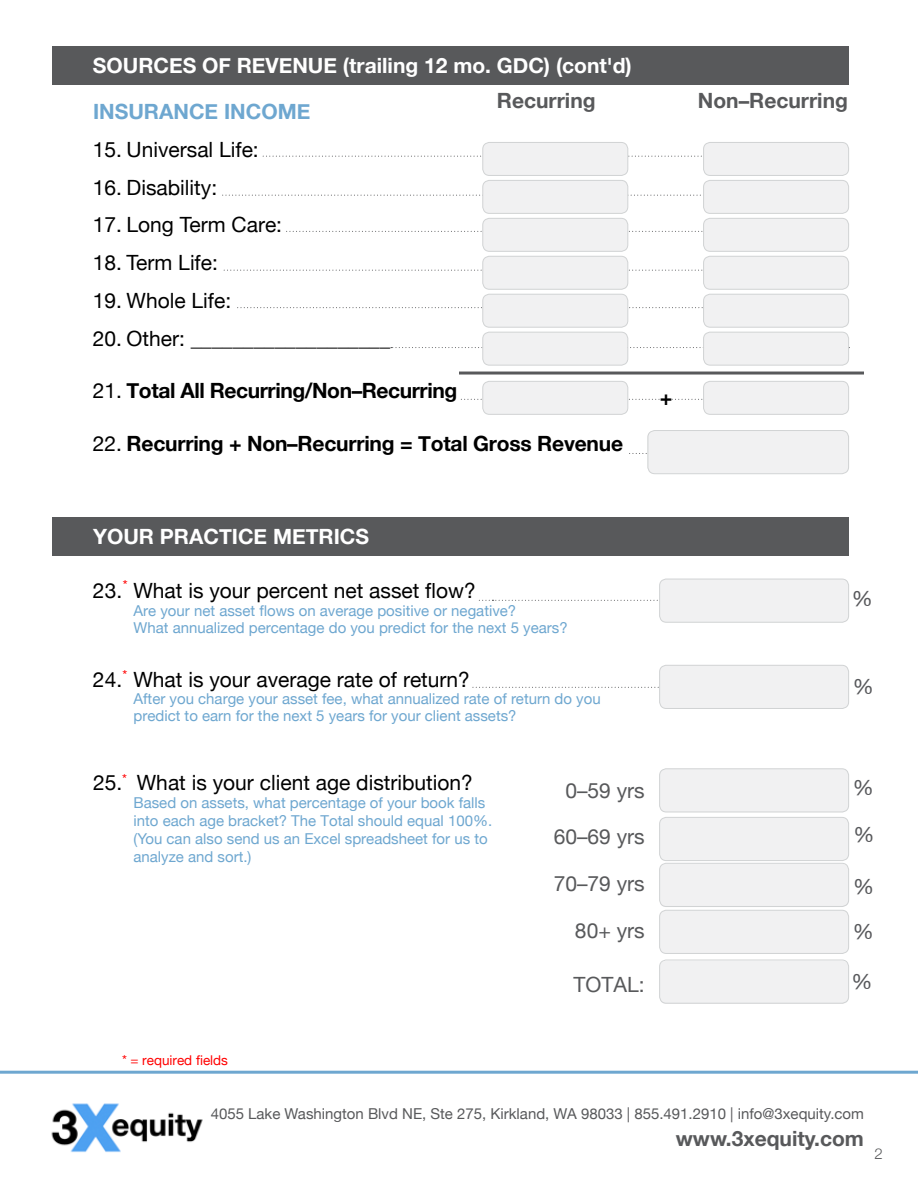
<style>
.page{position:relative;width:918px;height:1188px;background:#fff}
.page>*{position:absolute;margin:0;border:0;box-sizing:border-box;transform-origin:0 0}
.t1{font:21px "Helvetica Neue";color:#000}
.t2{font:700 21px "Helvetica Neue";color:#fff}
.t3{font:700 21px "Helvetica Neue";letter-spacing:-.01em;color:#000}
.t4{font:700 21px "Helvetica Neue";color:#58595b}
.t5{font:700 21px "Helvetica Neue";letter-spacing:-.02em;color:#000}
.t6{font:21px "Helvetica Neue";color:#58595b}
.t7{font:700 21px "Helvetica Neue";color:#6ea7d0}
.t8{font:21px/45.3px "Helvetica Neue";color:#57585b}
.t9{font:15px/18px "Helvetica Neue";color:#6ea7d0}
.t10{font:15px "Helvetica Neue";color:#58595b}
.t11{font:300 15px "Helvetica Neue";color:#58595b}
.t12{font:13.8px "Helvetica Neue";color:#f00}
.t13{font:13.5px "Helvetica Neue";color:#f00}
.s1{font-weight:400}
.s2{font-size:13.8px}
</style>
<div class="page">
<svg style="left:461px;top:399px;width:242px;height:1px"></svg>
<svg style="left:263px;top:156px;width:439px;height:1px"></svg>
<svg style="left:223px;top:195px;width:478px;height:1px"></svg>
<svg style="left:287px;top:231px;width:416px;height:1px"></svg>
<svg style="left:224px;top:270px;width:479px;height:1px"></svg>
<svg style="left:238px;top:307px;width:465px;height:1px"></svg>
<div style="left:660px;top:864px;width:189px;height:43px;background:#f1f1f2;border-radius:7px"></div>
<div style="left:660px;top:961px;width:189px;height:43px;background:#f1f1f2;border-radius:7px"></div>
<div style="left:659px;top:863px;width:190px;height:44px;border:1px solid #d1d3d4;border-radius:7px"></div>
<img style="left:51px;top:1103px;width:152px;height:50px">
<hr style="left:0;top:1071px;width:918px;height:3px;background:#6ea7d0">
<div style="left:52px;top:517px;width:797px;height:39px;background:#58595b"></div>
<svg style="left:479px;top:600px;width:179px;height:1px"></svg>
<svg style="left:473px;top:687px;width:186px;height:1px"></svg>
<div style="left:660px;top:579px;width:189px;height:43px;background:#f1f1f2;border-radius:7px"></div>
<div style="left:659px;top:579px;width:190px;height:44px;border:1px solid #d1d3d4;border-radius:7px"></div>
<div style="left:660px;top:665px;width:189px;height:43px;background:#f1f1f2;border-radius:7px"></div>
<div style="left:659px;top:665px;width:190px;height:44px;border:1px solid #d1d3d4;border-radius:7px"></div>
<div style="left:52px;top:46px;width:797px;height:39px;background:#58595b"></div>
<svg style="left:391px;top:347px;width:312px;height:1px"></svg>
<div style="left:704px;top:142px;width:145px;height:33px;background:#f1f1f2;border-radius:7px"></div>
<div style="left:703px;top:142px;width:146px;height:34px;border:1px solid #d1d3d4;border-radius:7px"></div>
<div style="left:483px;top:142px;width:145px;height:33px;background:#f1f1f2;border-radius:7px"></div>
<div style="left:482px;top:142px;width:146px;height:34px;border:1px solid #d1d3d4;border-radius:7px"></div>
<div style="left:704px;top:256px;width:145px;height:33px;background:#f1f1f2;border-radius:7px"></div>
<div style="left:703px;top:256px;width:146px;height:34px;border:1px solid #d1d3d4;border-radius:7px"></div>
<div style="left:704px;top:332px;width:145px;height:33px;background:#f1f1f2;border-radius:7px"></div>
<div style="left:703px;top:332px;width:146px;height:34px;border:1px solid #d1d3d4;border-radius:7px"></div>
<div style="left:704px;top:381px;width:145px;height:33px;background:#f1f1f2;border-radius:7px"></div>
<div style="left:703px;top:381px;width:146px;height:34px;border:1px solid #d1d3d4;border-radius:7px"></div>
<div style="left:483px;top:256px;width:145px;height:33px;background:#f1f1f2;border-radius:7px"></div>
<div style="left:482px;top:256px;width:146px;height:34px;border:1px solid #d1d3d4;border-radius:7px"></div>
<div style="left:483px;top:332px;width:145px;height:33px;background:#f1f1f2;border-radius:7px"></div>
<div style="left:482px;top:332px;width:146px;height:34px;border:1px solid #d1d3d4;border-radius:7px"></div>
<div style="left:483px;top:381px;width:145px;height:33px;background:#f1f1f2;border-radius:7px"></div>
<div style="left:482px;top:381px;width:146px;height:34px;border:1px solid #d1d3d4;border-radius:7px"></div>
<div style="left:704px;top:218px;width:145px;height:33px;background:#f1f1f2;border-radius:7px"></div>
<div style="left:703px;top:218px;width:146px;height:34px;border:1px solid #d1d3d4;border-radius:7px"></div>
<div style="left:704px;top:294px;width:145px;height:33px;background:#f1f1f2;border-radius:7px"></div>
<div style="left:703px;top:294px;width:146px;height:34px;border:1px solid #d1d3d4;border-radius:7px"></div>
<div style="left:483px;top:218px;width:145px;height:33px;background:#f1f1f2;border-radius:7px"></div>
<div style="left:482px;top:218px;width:146px;height:34px;border:1px solid #d1d3d4;border-radius:7px"></div>
<div style="left:483px;top:294px;width:145px;height:33px;background:#f1f1f2;border-radius:7px"></div>
<div style="left:482px;top:294px;width:146px;height:34px;border:1px solid #d1d3d4;border-radius:7px"></div>
<div style="left:704px;top:180px;width:145px;height:33px;background:#f1f1f2;border-radius:7px"></div>
<div style="left:703px;top:180px;width:146px;height:34px;border:1px solid #d1d3d4;border-radius:7px"></div>
<div style="left:483px;top:180px;width:145px;height:33px;background:#f1f1f2;border-radius:7px"></div>
<div style="left:482px;top:180px;width:146px;height:34px;border:1px solid #d1d3d4;border-radius:7px"></div>
<div style="left:660px;top:818px;width:189px;height:43px;background:#f1f1f2;border-radius:7px"></div>
<div style="left:659px;top:960px;width:190px;height:44px;border:1px solid #d1d3d4;border-radius:7px"></div>
<div style="left:659px;top:817px;width:190px;height:44px;border:1px solid #d1d3d4;border-radius:7px"></div>
<div style="left:660px;top:910px;width:189px;height:43px;background:#f1f1f2;border-radius:7px"></div>
<div style="left:659px;top:910px;width:190px;height:44px;border:1px solid #d1d3d4;border-radius:7px"></div>
<div style="left:660px;top:769px;width:189px;height:43px;background:#f1f1f2;border-radius:7px"></div>
<div style="left:659px;top:768px;width:190px;height:44px;border:1px solid #d1d3d4;border-radius:7px"></div>
<hr style="left:459px;top:372px;width:405px;height:3px;background:#58595b">
<div style="left:648px;top:431px;width:201px;height:43px;background:#f1f1f2;border-radius:7px"></div>
<div style="left:648px;top:430px;width:201px;height:44px;border:1px solid #d1d3d4;border-radius:7px"></div>
<h1 class="t2" style="left:93px;top:49px;width:541px">SOURCES OF REVENUE (trailing 12 mo. GDC) (cont'd)</h1>
<h1 class="t7" style="left:93px;top:95px;width:219px">INSURANCE INCOME</h1>
<h1 class="t1" style="left:93px;top:134px;width:167px">15. Universal Life:</h1>
<h1 class="t1" style="left:93px;top:172px;width:126px">16. Disability:</h1>
<h1 class="t1" style="left:93px;top:210px;width:191px">17. Long Term Care:</h1>
<h1 class="t1" style="left:93px;top:247px;width:127px">18. Term Life:</h1>
<h1 class="t1" style="left:93px;top:285px;width:140px">19. Whole Life:</h1>
<h1 class="t1" style="left:93px;top:323px;width:299px">20. Other: ___________________</h1>
<h1 class="t5" style="left:93px;top:374px;width:366px"><span class="s1">21.</span> Total All Recurring/Non–Recurring</h1>
<h1 class="t3" style="left:93px;top:427px;width:532px"><span class="s1">22.</span> Recurring + Non–Recurring = Total Gross Revenue</h1>
<h1 class="t4" style="left:497px;top:84px;width:100px">Recurring</h1>
<h1 class="t4" style="left:698px;top:84px;width:152px">Non–Recurring</h1>
<h1 class="t5" style="left:660px;top:381px;width:14px">+</h1>
<h1 class="t2" style="left:93px;top:520px;width:278px">YOUR PRACTICE METRICS</h1>
<h1 class="t1" style="left:93px;top:576px;width:384px">23. What is your percent net asset flow?</h1>
<p class="t9" style="left:134px;top:603px;width:436px;line-height:16.8px">Are your net asset flows on average positive or negative?<br>What annualized percentage do you predict for the next 5 years?</p>
<h1 class="t1" style="left:93px;top:664px;width:378px">24. What is your average rate of return?</h1>
<p class="t9" style="left:134px;top:692px;width:469px;line-height:16.8px">After you charge your asset fee, what annualized rate of return do you predict to earn for the next 5 years for your client assets?</p>
<p class="t12" style="left:123px;top:575px;width:6px">*</p>
<p class="t12" style="left:123px;top:665px;width:6px">*</p>
<h1 class="t1" style="left:93px;top:768px;width:381px">25.<sup>*</sup> What is your client age distribution?</h1>
<p class="t9" style="left:134px;top:795px;width:360px">Based on assets, what percentage of your book falls into each age bracket? The Total should equal 100%. (You can also send us an Excel spreadsheet for us to analyze and sort.)</p>
<p class="t13" style="left:122px;top:1050px;width:107px"><span class="s2">*</span> = required fields</p>
<h1 class="t6" style="left:565px;top:775px;width:81px">0–59 yrs</h1>
<h1 class="t6" style="left:554px;top:822px;width:93px">60–69 yrs</h1>
<h1 class="t6" style="left:554px;top:868px;width:93px">70–79 yrs</h1>
<h1 class="t6" style="left:575px;top:915px;width:71px">80+ yrs</h1>
<h1 class="t6" style="left:574px;top:969px;width:73px">TOTAL:</h1>
<h1 class="t8" style="left:852px;top:577px;width:22px">%</h1>
<h1 class="t8" style="left:853px;top:665px;width:22px">%</h1>
<h1 class="t8" style="left:853px;top:766px;width:22px">%</h1>
<h1 class="t8" style="left:853px;top:813px;width:22px">%</h1>
<h1 class="t8" style="left:853px;top:865px;width:23px">% %</h1>
<h1 class="t8" style="left:851px;top:960px;width:22px">%</h1>
<p class="t10" style="left:211px;top:1102px;width:655px">4055 Lake Washington Blvd NE, Ste 275, Kirkland, WA 98033 | 855.491.2910 | info@3xequity.com</p>
<h1 class="t4" style="left:676px;top:1122px;width:190px">www.3xequity.com</h1>
<p class="t11" style="left:874px;top:1142px;width:10px">2</p>
</div>
